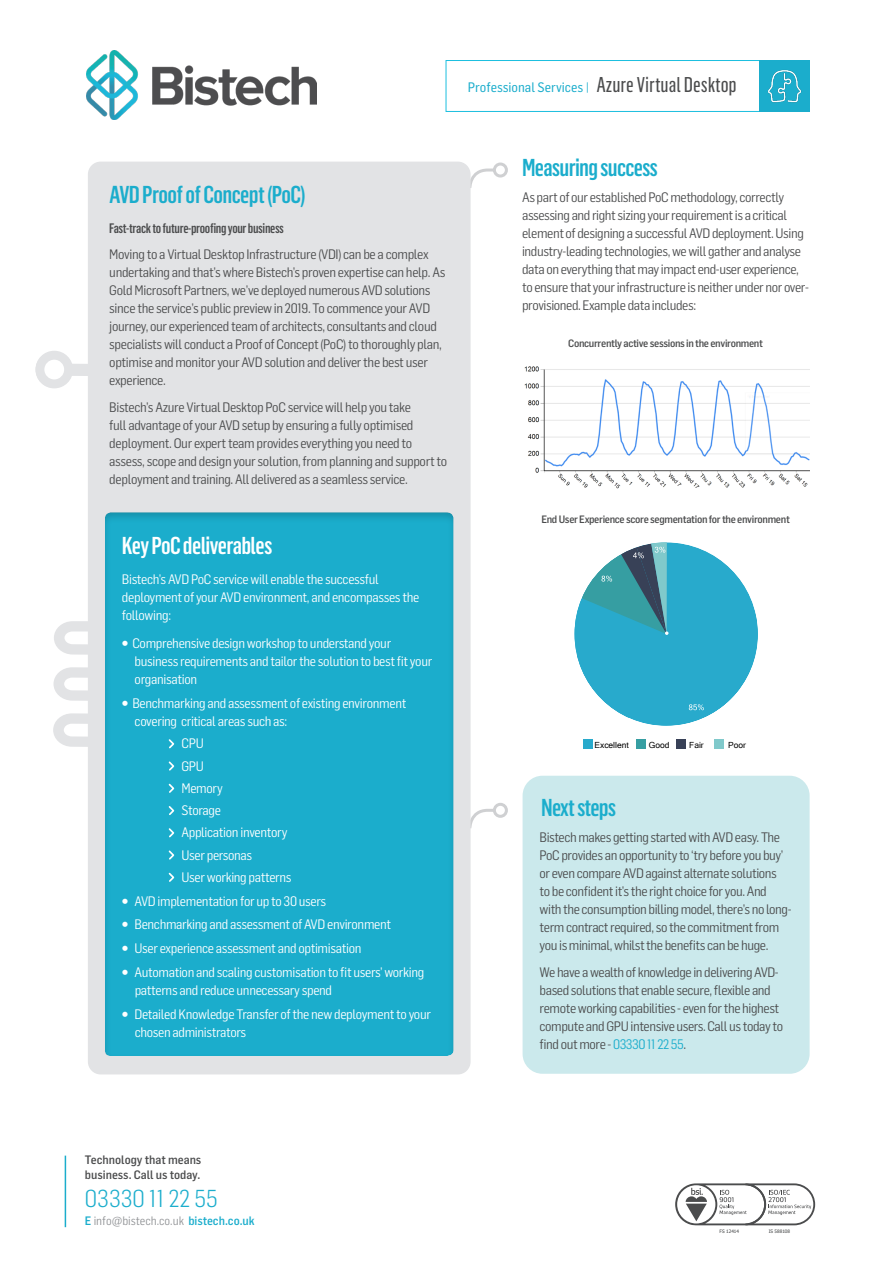
<style>
.page{position:relative;width:893px;height:1263px;background:#fff}
.page>*{position:absolute;margin:0;border:0;box-sizing:border-box;transform-origin:0 0}
.Body_copy_-_Grey{font:500 24px "Flama Condensed";letter-spacing:-.03em;color:#1badcc}
.t1{font:500 24px "Flama Condensed";letter-spacing:-.025em;color:#fff}
.t2{font:300 24px "Flama Semicondensed";color:#1badcc}
.Body_copy_-_Grey-2{font:13.5px/18px "Flama Semicondensed";letter-spacing:-.03em;color:#4b4c4d}
.t3{font:13.5px/22.2px "Flama Semicondensed";letter-spacing:-.025em;color:#fff}
.t4{font:13.5px "Flama Semicondensed Basic";color:#1badcc}
.t5{font:500 13.5px "Flama Condensed";letter-spacing:-.025em;color:#4b4c4d}
.t6{font:500 12px/15px "Flama Semicondensed";color:#4b4c4d}
.t7{font:12px "Flama Semicondensed";color:#919396}
.Body_copy_-_Grey-3{font:500 10.5px "Flama Semicondensed";letter-spacing:-.03em;color:#4b4c4d}
.t8{font:8.4px "Microsoft Sans Serif";color:#000}
.t9{font:4.8px "Tahoma";color:#424445}
.s1{font-family:"Flama Condensed Basic";font-size:21px;color:#4b4c4d}
.s2{font-family:"Museo Sans Rounded 700"}
.s3{color:#1badcc}
.s4{font-weight:500;color:#1badcc}
</style>
<div class="page">
<hr style="left:65px;top:1155px;width:1px;height:72px;background:#1badcc">
<svg style="left:675px;top:1183px;width:140px;height:42px"></svg>
<svg style="left:471px;top:167px;width:23px;height:21px"></svg>
<div style="left:493px;top:163px;width:15px;height:15px;border:3px solid #cfd0d2;border-radius:50%"></div>
<svg style="left:471px;top:807px;width:23px;height:21px"></svg>
<div style="left:493px;top:803px;width:15px;height:15px;border:3px solid #cfd0d2;border-radius:50%"></div>
<div style="left:88px;top:162px;width:383px;height:912px;background:#e2e3e5;border-radius:13px"></div>
<svg style="left:53px;top:621px;width:35px;height:126px"></svg>
<div style="left:103px;top:510px;width:351px;height:546px;background:#1badcc"></div>
<svg style="left:39px;top:351px;width:49px;height:37px"></svg>
<div style="left:35px;top:351px;width:38px;height:37px;background:#e2e3e5;border-radius:50%"></div>
<div style="left:44px;top:360px;width:20px;height:19px;background:#fff;border-radius:50%"></div>
<div style="left:523px;top:776px;width:287px;height:298px;background:#cbe9ec;border-radius:20px"></div>
<img style="left:524px;top:366px;width:286px;height:123px">
<svg style="left:574px;top:542px;width:184px;height:184px"></svg>
<div style="left:583px;top:739px;width:10px;height:9px;background:#28aacc"></div>
<div style="left:636px;top:739px;width:10px;height:9px;background:#369ea2"></div>
<div style="left:676px;top:739px;width:10px;height:9px;background:#384157"></div>
<div style="left:714px;top:739px;width:10px;height:9px;background:#80c9cb"></div>
<img style="left:86px;top:51px;width:231px;height:69px">
<div style="left:446px;top:60px;width:314px;height:52px;border:1px solid #1cbfdf"></div>
<div style="left:759px;top:60px;width:51px;height:52px;background:#1badcc"></div>
<img style="left:768px;top:70px;width:34px;height:33px">
<p class="t4" style="left:468px;top:79px;width:270px">Professional Services | <span class="s1">Azure Virtual Desktop</span></p>
<p class="Body_copy_-_Grey" style="left:109px;top:179px;width:198px">AVD Proof of Concept (PoC)</p>
<p class="t5" style="left:109px;top:220px;width:176px">Fast-track to future-proofing your business</p>
<p class="Body_copy_-_Grey-2" style="left:109px;top:245px;width:338px">Moving to a Virtual Desktop Infrastructure (VDI) can be a complex undertaking and that’s where Bistech’s proven expertise can help. As Gold Microsoft Partners, we’ve deployed numerous AVD solutions since the service’s public preview in 2019. To commence your AVD journey, our experienced team of architects, consultants and cloud specialists will conduct a Proof of Concept (PoC) to thoroughly plan, optimise and monitor your AVD solution and deliver the best user experience.</p>
<p class="Body_copy_-_Grey-2" style="left:109px;top:398px;width:339px">Bistech’s Azure Virtual Desktop PoC service will help you take<br>full advantage of your AVD setup by ensuring a fully optimised deployment. Our expert team provides everything you need to assess, scope and design your solution, from planning and support to deployment and training. All delivered as a seamless service.</p>
<h1 class="t1" style="left:122px;top:530px;width:152px">Key PoC deliverables</h1>
<p class="t3" style="left:122px;top:570px;width:299px;line-height:18px">Bistech’s AVD PoC service will enable the successful deployment of your AVD environment, and encompasses the following:</p>
<p class="t3" style="left:135px;top:634px;width:299px;line-height:18px;text-indent:-13px"><span class="s2">∞</span> Comprehensive design workshop to understand your business requirements and tailor the solution to best fit your organisation</p>
<p class="t3" style="left:135px;top:694px;width:273px;line-height:18px;text-indent:-13px"><span class="s2">∞</span> Benchmarking and assessment of existing environment covering critical areas such as:</p>
<p class="t3" style="left:181px;top:732px;width:112px">CPU<br>GPU<br>Memory<br>Storage<br>Application inventory<br>User personas<br>User working patterns</p>
<p class="t3" style="left:122px;top:888px;width:304px;line-height:23.7px"><span class="s2">∞</span> AVD implementation for up to 30 users<br><span class="s2">∞</span> Benchmarking and assessment of AVD environment<br><span class="s2">∞</span> User experience assessment and optimisation<br><span class="s2">∞</span> Automation and scaling customisation to fit users’ working</p>
<p class="t3" style="left:122px;top:978px;width:310px;line-height:23.7px;text-indent:13px">patterns and reduce unnecessary spend<br><span class="s2">∞</span> Detailed Knowledge Transfer of the new deployment to your</p>
<p class="t3" style="left:135px;top:1020px;width:113px">chosen administrators</p>
<p class="Body_copy_-_Grey" style="left:522px;top:152px;width:137px">Measuring success</p>
<p class="Body_copy_-_Grey-2" style="left:522px;top:188px;width:288px">As part of our established PoC methodology, correctly assessing and right sizing your requirement is a critical element of designing a successful AVD deployment. Using industry-leading technologies, we will gather and analyse data on everything that may impact end-user experience, to ensure that your infrastructure is neither under nor over&shy;provisioned. Example data includes:</p>
<p class="Body_copy_-_Grey-3" style="left:568px;top:336px;width:196px">Concurrently active sessions in the environment</p>
<p class="Body_copy_-_Grey-3" style="left:541px;top:512px;width:250px">End User Experience score segmentation for the environment</p>
<p class="t8" style="left:594px;top:739px;width:36px">Excellent</p>
<p class="t8" style="left:649px;top:739px;width:22px">Good</p>
<p class="t8" style="left:689px;top:739px;width:16px">Fair</p>
<p class="t8" style="left:728px;top:739px;width:19px">Poor</p>
<p class="Body_copy_-_Grey" style="left:541px;top:792px;width:77px">Next steps</p>
<p class="Body_copy_-_Grey-2" style="left:540px;top:828px;width:253px">Bistech makes getting started with AVD easy. The PoC provides an opportunity to ‘try before you buy’ or even compare AVD against alternate solutions<br>to be confident it’s the right choice for you. And with the consumption billing model, there’s no long&shy;term contract required, so the commitment from you is minimal, whilst the benefits can be huge.</p>
<p class="Body_copy_-_Grey-2" style="left:540px;top:962px;width:245px">We have a wealth of knowledge in delivering AVD&shy;based solutions that enable secure, flexible and remote working capabilities - even for the highest compute and GPU intensive users. Call us today to find out more - <span class="s3">03330 11 22 55</span>.</p>
<p class="t6" style="left:85px;top:1151px;width:118px">Technology that means business. Call us today.</p>
<h1 class="t2" style="left:85px;top:1183px;width:134px">03330 11 22 55</h1>
<p class="t7" style="left:85px;top:1213px;width:171px"><span class="s4">E</span> info@bistech.co.uk <span class="s4">bistech.co.uk</span></p>
<p class="t9" style="left:720px;top:1228px;width:21px">FS 12414</p>
<p class="t9" style="left:769px;top:1228px;width:23px">IS 588108</p>
</div>
